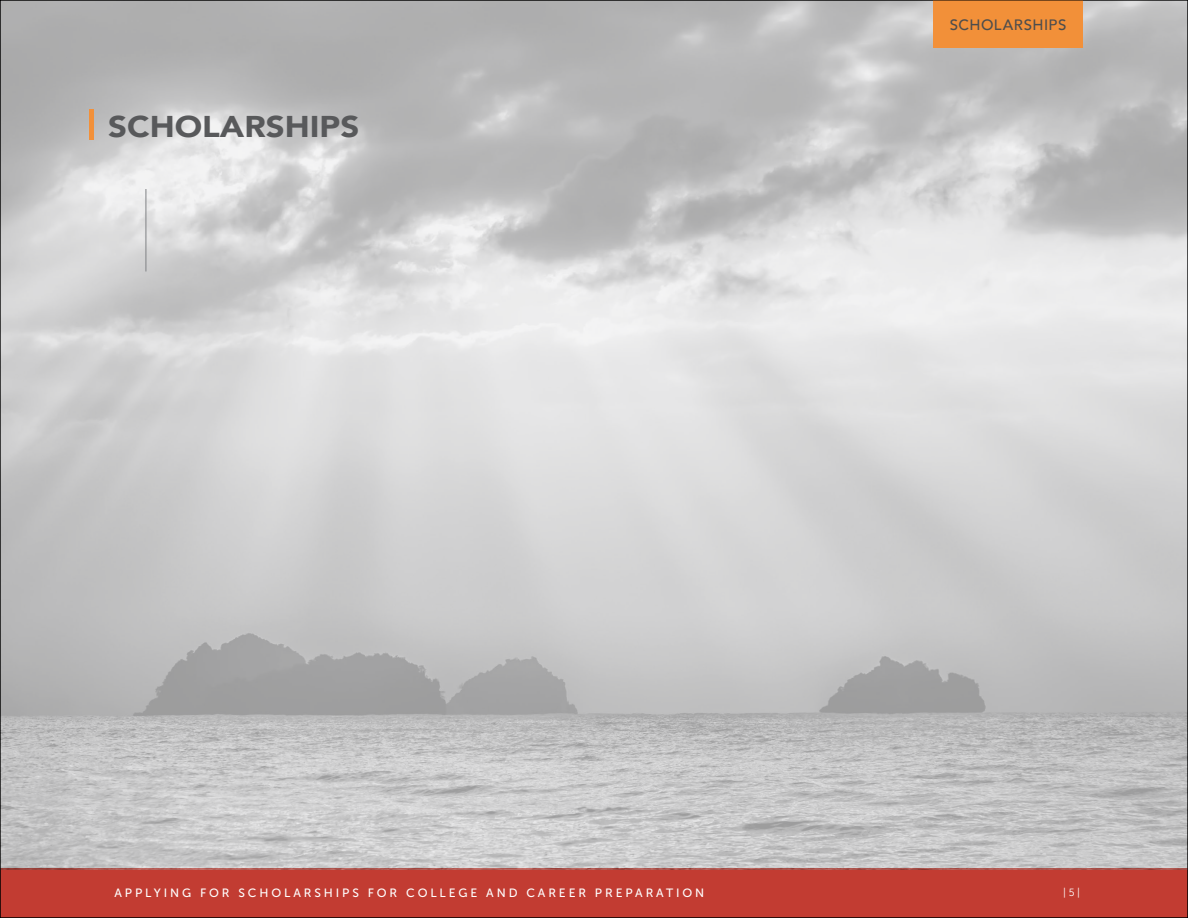
<style>
.page{position:relative;width:1188px;height:918px;background:#c23c32}
.page>*{position:absolute;margin:0;border:0;box-sizing:border-box;transform-origin:0 0}
.t1{font:900 30px "Avenir";color:#58595b;scale:1.1 1}
.t2{font:500 15px "Avenir";letter-spacing:.03em;color:#4d4d4d}
.t3{font:12px "Museo Sans 500";letter-spacing:.24em;color:#fff}
.t4{font:10.5px "Museo Sans 300";color:#fff}
</style>
<div class="page">
<img style="left:2px;top:2px;width:1184px;height:867px">
<div style="left:89px;top:109px;width:5px;height:31px;background:#f29039"></div>
<div style="left:933px;top:0;width:149px;height:48px;background:#f29039"></div>
<hr style="left:146px;top:189px;width:1px;height:82px;background:#808285">
<p class="t1" style="left:108px;top:101px;width:230px">SCHOLARSHIPS</p>
<p class="t2" style="left:950px;top:12px;width:118px">SCHOLARSHIPS</p>
<p class="t3" style="left:114px;top:886px;width:591px">APPLYING FOR SCHOLARSHIPS FOR COLLEGE AND CAREER PREPARATION</p>
<p class="t4" style="left:1063px;top:887px;width:18px">|5|</p>
</div>
